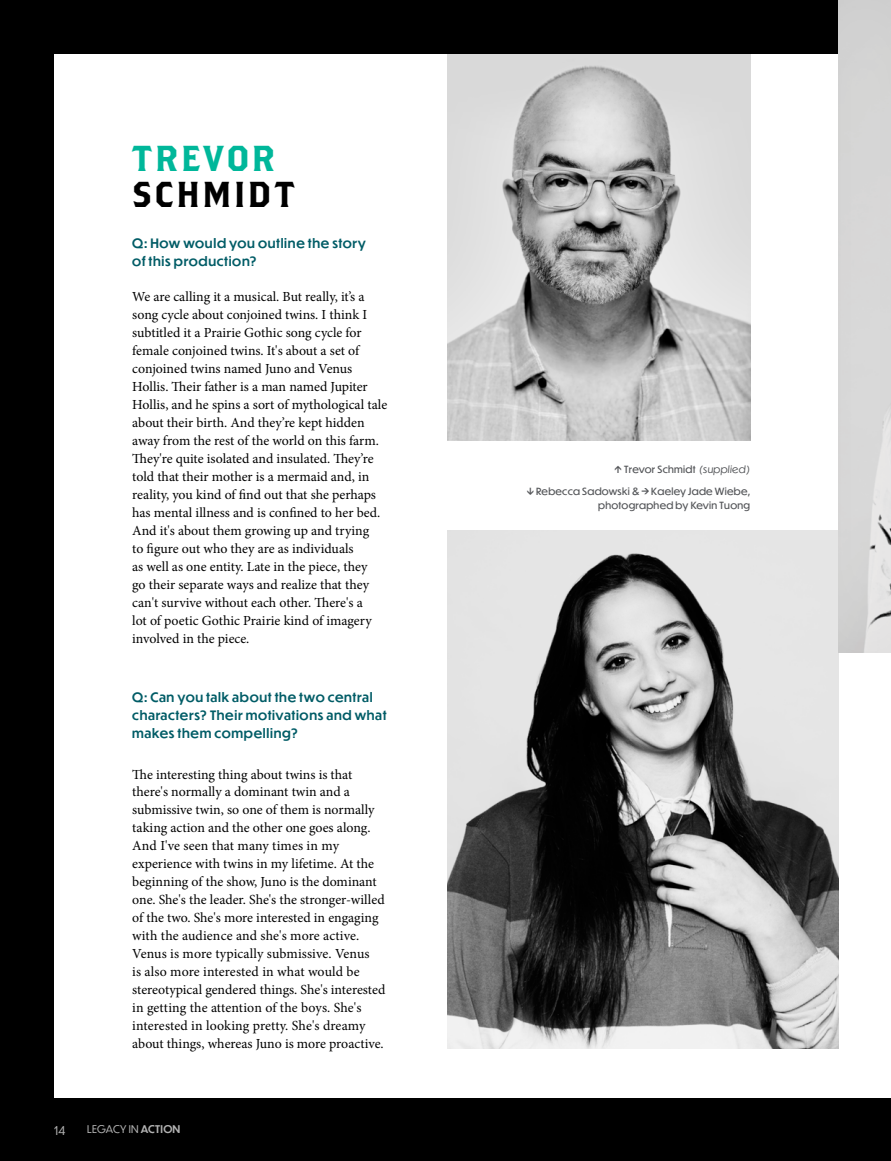
<style>
.page{position:relative;width:891px;height:1161px;background:#000}
.page>*{position:absolute;margin:0;border:0;box-sizing:border-box;transform-origin:0 0}
.t1{font:36px "Brothers OT";letter-spacing:.04em;color:#000}
.t2{font:36px "Brothers OT";letter-spacing:.055em;color:#00b79a}
.t3{font:13.8px/18px "Minion Pro";color:#000}
.t4{font:500 12.75px/18px "Dunbar Tall";letter-spacing:.05em;color:#005c66}
.t5{font:12px "Dunbar Tall";color:#fff}
.t6{font:10.5px "Dunbar Tall";letter-spacing:.02em;color:#fff}
.t7{font:9.75px/13.5px "Dunbar Tall";letter-spacing:.03em;color:#55575a;text-align:right}
.s1{font-weight:500}
.s2{font-style:italic}
</style>
<div class="page">
<div style="left:54px;top:54px;width:837px;height:1044px;background:#fff"></div>
<img style="left:447px;top:531px;width:392px;height:517px">
<div style="left:839px;top:0;width:52px;height:653px;background:#000;opacity:.1"></div>
<img style="left:447px;top:54px;width:303px;height:387px">
<h1 class="t2" style="left:132px;top:142px;width:145px">TREVOR</h1>
<h1 class="t1" style="left:132px;top:178px;width:164px">SCHMIDT</h1>
<p class="t4" style="left:132px;top:233px;width:235px">Q: How would you outline the story of this production?</p>
<p class="t3" style="left:132px;top:288px;width:257px">We are calling it a musical. But really, it’s a song cycle about conjoined twins. I think I subtitled it a Prairie Gothic song cycle for female conjoined twins. It's about a set of conjoined twins named Juno and Venus Hollis. Their father is a man named Jupiter Hollis, and he spins a sort of mythological tale about their birth. And they’re kept hidden away from the rest of the world on this farm.<br>They're quite isolated and insulated. They’re told that their mother is a mermaid and, in reality, you kind of find out that she perhaps has mental illness and is confined to her bed.<br>And it's about them growing up and trying<br>to figure out who they are as individuals<br>as well as one entity. Late in the piece, they<br>go their separate ways and realize that they can't survive without each other. There's a<br>lot of poetic Gothic Prairie kind of imagery involved in the piece.</p>
<p class="t4" style="left:132px;top:688px;width:256px">Q: Can you talk about the two central characters? Their motivations and what makes them compelling?</p>
<p class="t3" style="left:132px;top:765px;width:255px">The interesting thing about twins is that there's normally a dominant twin and a submissive twin, so one of them is normally taking action and the other one goes along.<br>And I've seen that many times in my experience with twins in my lifetime. At the beginning of the show, Juno is the dominant one. She's the leader. She's the stronger-willed of the two. She's more interested in engaging with the audience and she's more active.<br>Venus is more typically submissive. Venus<br>is also more interested in what would be stereotypical gendered things. She's interested in getting the attention of the boys. She's interested in looking pretty. She's dreamy about things, whereas Juno is more proactive.</p>
<p class="t5" style="left:54px;top:1122px;width:13px">14</p>
<p class="t6" style="left:87px;top:1122px;width:95px">LEGACY IN <span class="s1">ACTION</span></p>
<p class="t7" style="left:615px;top:462px;width:137px">↑ Trevor Schmidt <span class="s2">(supplied)</span></p>
<p class="t7" style="left:527px;top:484px;width:225px">↓ Rebecca Sadowski &amp; → Kaeley Jade Wiebe, photographed by Kevin Tuong</p>
</div>
